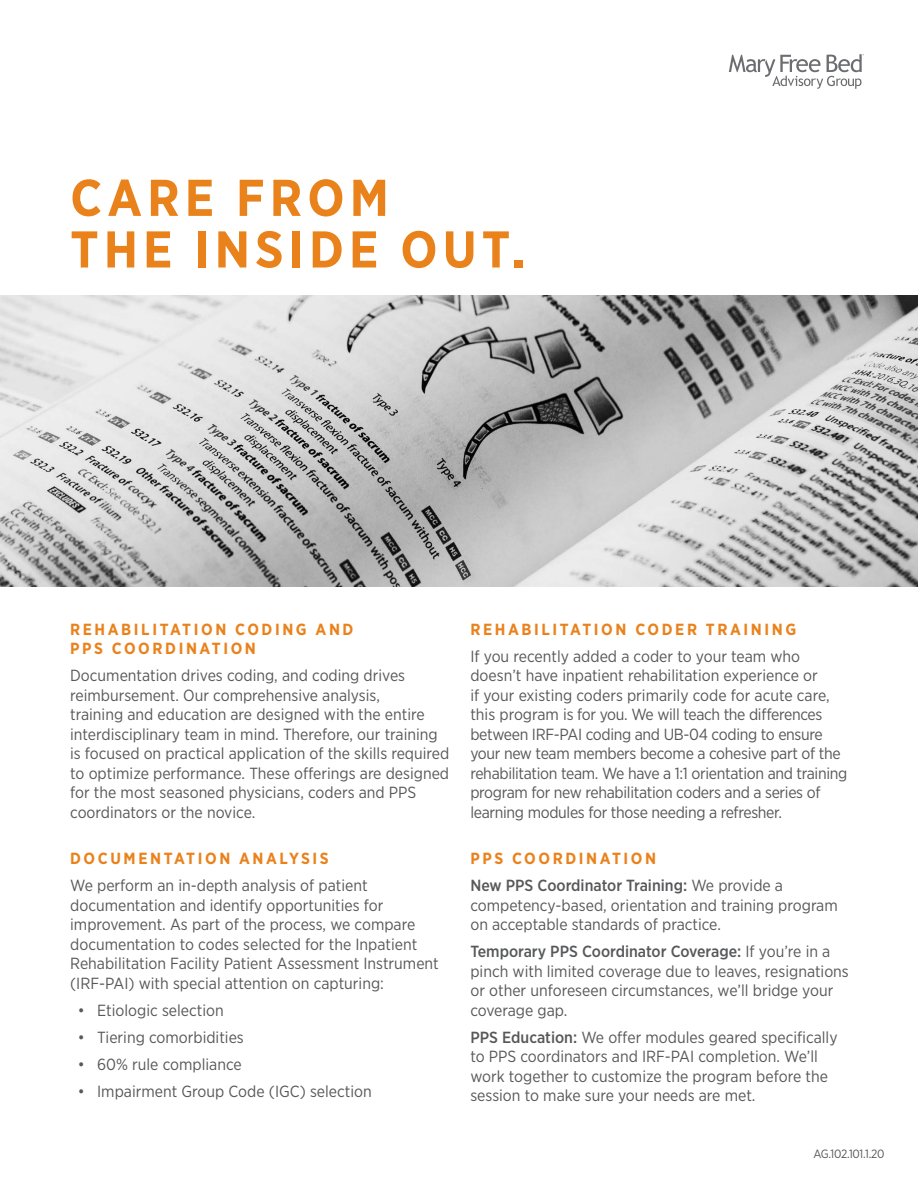
<style>
.page{position:relative;width:918px;height:1188px;background:#fff}
.page>*{position:absolute;margin:0;border:0;box-sizing:border-box;transform-origin:0 0}
.t1{font:700 51.6px/51.6px "Gotham Narrow";letter-spacing:.1em;color:#ea821c}
.t2{font:16.2px/19.5px "Gotham Narrow";color:#57585a}
.t3{font:16.2px/19.5px "Gotham Narrow";letter-spacing:-.02em;color:#57585a}
.t4{font:700 16.2px/19.4px "Gotham Narrow";letter-spacing:.16em;color:#ea821c}
.t5{font:12px "Gotham Narrow";letter-spacing:-.025em;color:#57585a}
.s1{font-weight:500}
</style>
<div class="page">
<img style="left:0;top:295px;width:918px;height:291px">
<svg style="left:729px;top:54px;width:135px;height:35px"></svg>
<p class="t1" style="left:70px;top:172px;width:456px">CARE FROM<br>THE INSIDE OUT.</p>
<p class="t4" style="left:70px;top:619px;width:285px">REHABILITATION CODING AND<br>PPS COORDINATION</p>
<p class="t2" style="left:70px;top:665px;width:381px">Documentation drives coding, and coding drives reimbursement. Our comprehensive analysis,<br>training and education are designed with the entire interdisciplinary team in mind. Therefore, our training is focused on practical application of the skills required to optimize performance. These offerings are designed for the most seasoned physicians, coders and PPS coordinators or the novice.</p>
<p class="t4" style="left:70px;top:849px;width:260px">DOCUMENTATION ANALYSIS</p>
<p class="t2" style="left:70px;top:875px;width:370px">We perform an in-depth analysis of patient documentation and identify opportunities for improvement. As part of the process, we compare documentation to codes selected for the Inpatient Rehabilitation Facility Patient Assessment Instrument (IRF-PAI) with special attention on capturing:</p>
<p class="t2" style="left:78px;top:1000px;width:148px">• Etiologic selection</p>
<p class="t2" style="left:78px;top:1027px;width:168px">• Tiering comorbidities</p>
<p class="t2" style="left:78px;top:1054px;width:166px">• 60% rule compliance</p>
<p class="t2" style="left:78px;top:1081px;width:296px">• Impairment Group Code (IGC) selection</p>
<p class="t4" style="left:470px;top:619px;width:327px">REHABILITATION CODER TRAINING</p>
<p class="t3" style="left:470px;top:646px;width:378px">If you recently added a coder to your team who doesn’t have inpatient rehabilitation experience or<br>if your existing coders primarily code for acute care, this program is for you. We will teach the differences between IRF-PAI coding and UB-04 coding to ensure your new team members become a cohesive part of the rehabilitation team. We have a 1:1 orientation and training program for new rehabilitation coders and a series of learning modules for those needing a refresher.</p>
<p class="t4" style="left:470px;top:849px;width:187px">PPS COORDINATION</p>
<p class="t2" style="left:470px;top:876px;width:369px"><span class="s1">New PPS Coordinator Training:</span> We provide a competency-based, orientation and training program on acceptable standards of practice.</p>
<p class="t2" style="left:470px;top:942px;width:380px"><span class="s1">Temporary PPS Coordinator Coverage:</span> If you’re in a pinch with limited coverage due to leaves, resignations or other unforeseen circumstances, we’ll bridge your coverage gap.</p>
<p class="t2" style="left:470px;top:1027px;width:369px"><span class="s1">PPS Education:</span> We offer modules geared specifically to PPS coordinators and IRF-PAI completion. We’ll work together to customize the program before the session to make sure your needs are met.</p>
<p class="t5" style="left:813px;top:1146px;width:73px">AG.102.101.1.20</p>
</div>
